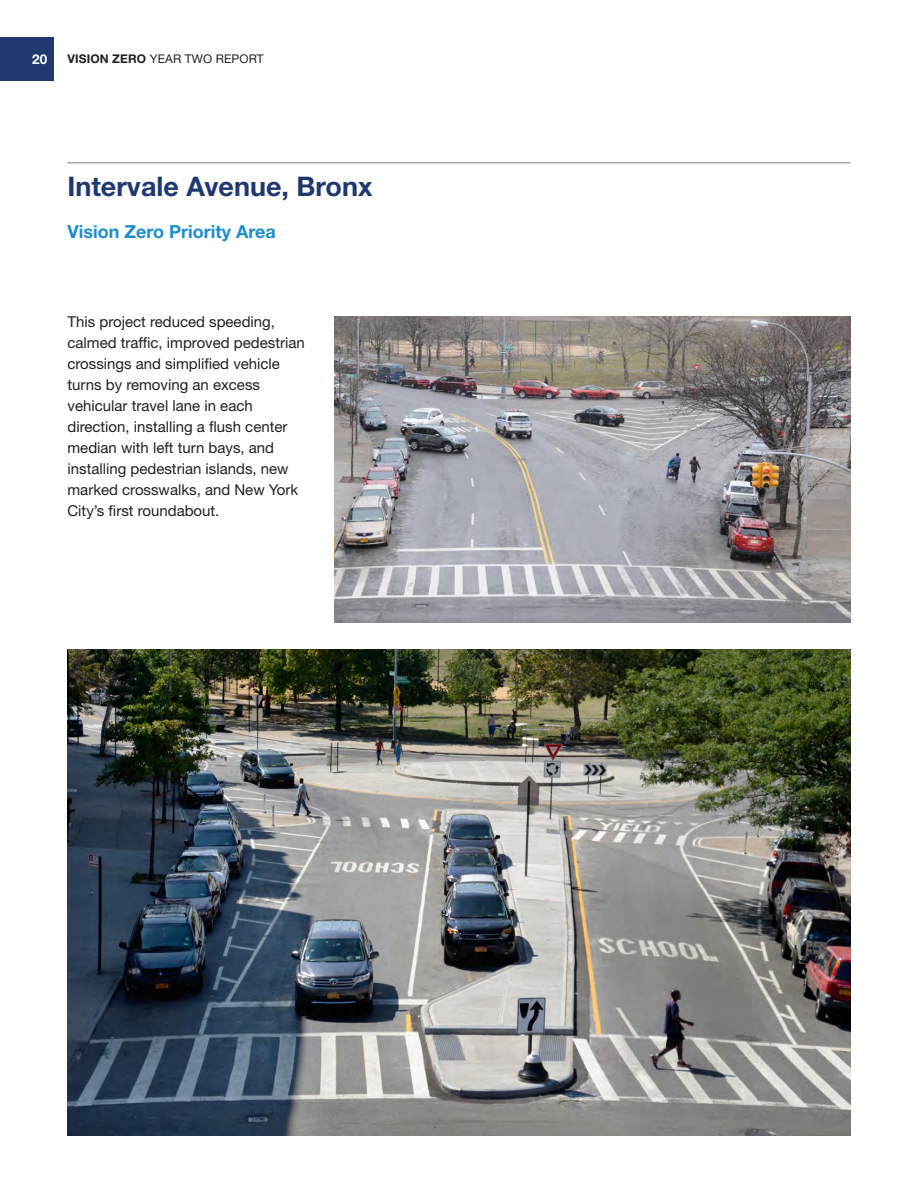
<style>
.page{position:relative;width:918px;height:1188px;background:#fff}
.page>*{position:absolute;margin:0;border:0;box-sizing:border-box;transform-origin:0 0}
.Heading_2{font:700 27px "Helvetica Neue LT Std";color:#1f396f}
.Heading_3{font:700 18px "Helvetica Neue LT Std";color:#1c8ece}
.Body{font:15px/21px "Helvetica Neue LT Std";color:#231f20}
.t1{font:700 13.5px "Helvetica Neue LT Std";color:#fff}
.t2{font:12px "Helvetica Neue LT Std";letter-spacing:.01em;color:#231f20}
.s1{font-weight:700}
</style>
<div class="page">
<div style="left:0;top:37px;width:54px;height:44px;background:#1f396f"></div>
<hr style="left:68px;top:162px;width:782px;height:2px;background:#a8a9ad">
<img style="left:334px;top:316px;width:516px;height:306px">
<img style="left:68px;top:650px;width:782px;height:486px">
<p class="t1" style="left:32px;top:50px;width:17px">20</p>
<p class="t2" style="left:68px;top:51px;width:198px"><span class="s1">VISION ZERO</span> YEAR TWO REPORT</p>
<p class="Heading_2" style="left:68px;top:170px;width:307px">Intervale Avenue, Bronx</p>
<p class="Heading_3" style="left:68px;top:221px;width:210px">Vision Zero Priority Area</p>
<p class="Body" style="left:68px;top:311px;width:239px">This project reduced speeding, calmed traffic, improved pedestrian crossings and simplified vehicle turns by removing an excess vehicular travel lane in each direction, installing a flush center median with left turn bays, and installing pedestrian islands, new marked crosswalks, and New York<br>City’s first roundabout.</p>
</div>
